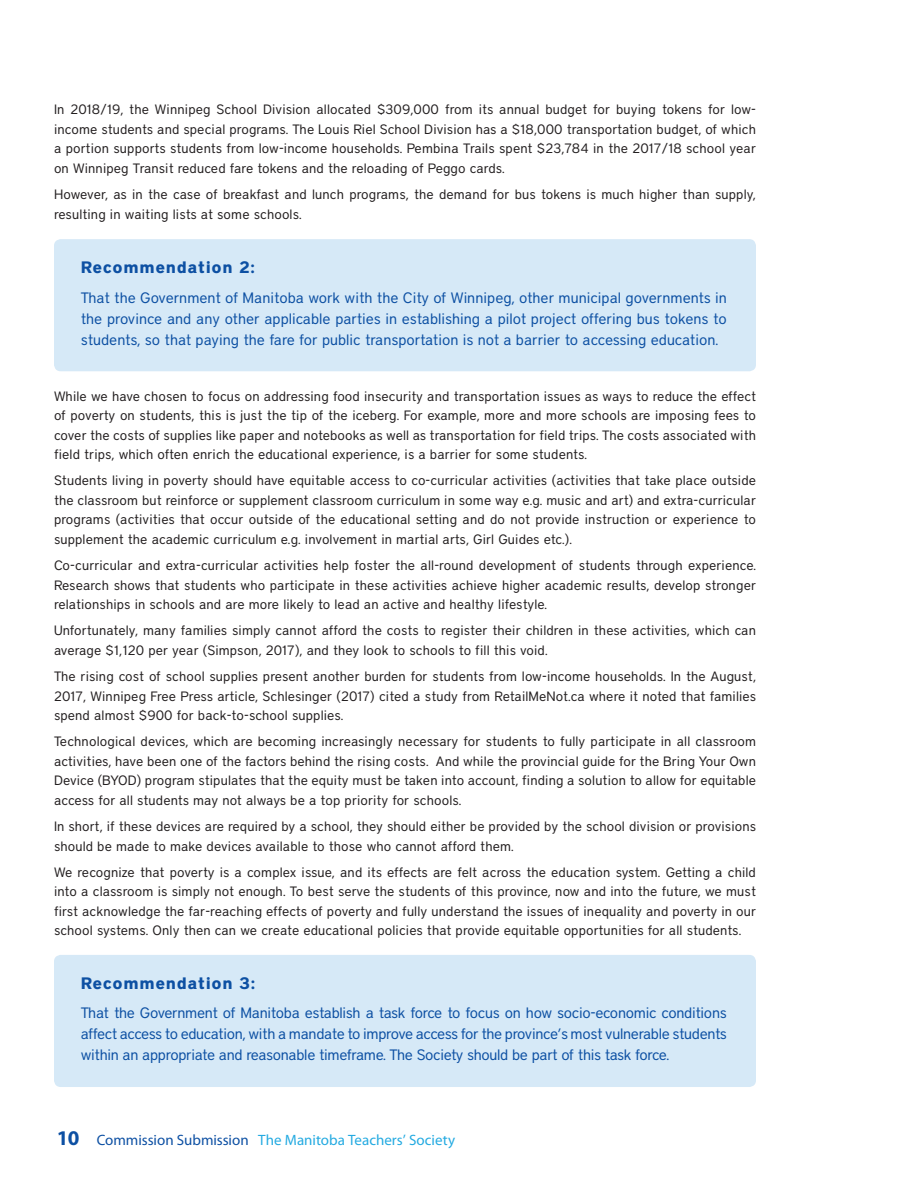
<style>
.page{position:relative;width:918px;height:1188px;background:#fff}
.page>*{position:absolute;margin:0;border:0;box-sizing:border-box;transform-origin:0 0}
.t1{font:700 16.5px "District";letter-spacing:.04em;color:#0d50a3}
.t2{font:15px/21px "District";letter-spacing:-.02em;color:#0d50a3;text-align:justify}
.t3{font:15px "Myriad Pro";color:#24aae1}
.t4{font:13.5px/19.5px "District";letter-spacing:.01em;color:#231f20;text-align:justify}
.s1{font-weight:700;font-size:21px;color:#0d50a3}
.s2{color:#0d50a3}
</style>
<div class="page">
<div style="left:54px;top:239px;width:702px;height:132px;background:#d6e9f7;border-radius:7px"></div>
<div style="left:54px;top:955px;width:702px;height:132px;background:#d6e9f7;border-radius:7px"></div>
<p class="t4" style="left:54px;top:100px;width:704px">In 2018/19, the Winnipeg School Division allocated $309,000 from its annual budget for buying tokens for low&shy;income students and special programs. The Louis Riel School Division has a $18,000 transportation budget, of which a portion supports students from low-income households. Pembina Trails spent $23,784 in the 2017/18 school year on Winnipeg Transit reduced fare tokens and the reloading of Peggo cards.</p>
<p class="t4" style="left:54px;top:184px;width:703px">However, as in the case of breakfast and lunch programs, the demand for bus tokens is much higher than supply, resulting in waiting lists at some schools.</p>
<p class="t1" style="left:81px;top:257px;width:176px">Recommendation 2:</p>
<p class="t2" style="left:81px;top:287px;width:648px">That the Government of Manitoba work with the City of Winnipeg, other municipal governments in the province and any other applicable parties in establishing a pilot project offering bus tokens to students, so that paying the fare for public transportation is not a barrier to accessing education.</p>
<p class="t4" style="left:54px;top:386px;width:704px">While we have chosen to focus on addressing food insecurity and transportation issues as ways to reduce the effect of poverty on students, this is just the tip of the iceberg. For example, more and more schools are imposing fees to cover the costs of supplies like paper and notebooks as well as transportation for field trips. The costs associated with field trips, which often enrich the educational experience, is a barrier for some students.</p>
<p class="t4" style="left:54px;top:471px;width:704px">Students living in poverty should have equitable access to co-curricular activities (activities that take place outside the classroom but reinforce or supplement classroom curriculum in some way e.g. music and art) and extra-curricular programs (activities that occur outside of the educational setting and do not provide instruction or experience to supplement the academic curriculum e.g. involvement in martial arts, Girl Guides etc.).</p>
<p class="t4" style="left:54px;top:556px;width:704px">Co-curricular and extra-curricular activities help foster the all-round development of students through experience.<br>Research shows that students who participate in these activities achieve higher academic results, develop stronger relationships in schools and are more likely to lead an active and healthy lifestyle.</p>
<p class="t4" style="left:54px;top:621px;width:704px">Unfortunately, many families simply cannot afford the costs to register their children in these activities, which can average $1,120 per year (Simpson, 2017), and they look to schools to fill this void.</p>
<p class="t4" style="left:54px;top:667px;width:704px">The rising cost of school supplies present another burden for students from low-income households. In the August, 2017, Winnipeg Free Press article, Schlesinger (2017) cited a study from RetailMeNot.ca where it noted that families spend almost $900 for back-to-school supplies.</p>
<p class="t4" style="left:54px;top:732px;width:704px">Technological devices, which are becoming increasingly necessary for students to fully participate in all classroom activities, have been one of the factors behind the rising costs. And while the provincial guide for the Bring Your Own Device (BYOD) program stipulates that the equity must be taken into account, finding a solution to allow for equitable access for all students may not always be a top priority for schools.</p>
<p class="t4" style="left:54px;top:817px;width:704px">In short, if these devices are required by a school, they should either be provided by the school division or provisions should be made to make devices available to those who cannot afford them.</p>
<p class="t4" style="left:54px;top:862px;width:704px">We recognize that poverty is a complex issue, and its effects are felt across the education system. Getting a child into a classroom is simply not enough. To best serve the students of this province, now and into the future, we must first acknowledge the far-reaching effects of poverty and fully understand the issues of inequality and poverty in our school systems. Only then can we create educational policies that provide equitable opportunities for all students.</p>
<p class="t1" style="left:81px;top:973px;width:176px">Recommendation 3:</p>
<p class="t2" style="left:81px;top:1002px;width:648px">That the Government of Manitoba establish a task force to focus on how socio-economic conditions affect access to education, with a mandate to improve access for the province’s most vulnerable students within an appropriate and reasonable timeframe. The Society should be part of this task force.</p>
<p class="t3" style="left:57px;top:1131px;width:400px"><span class="s1">10</span> <span class="s2">Commission Submission</span> The Manitoba Teachers’ Society</p>
</div>
